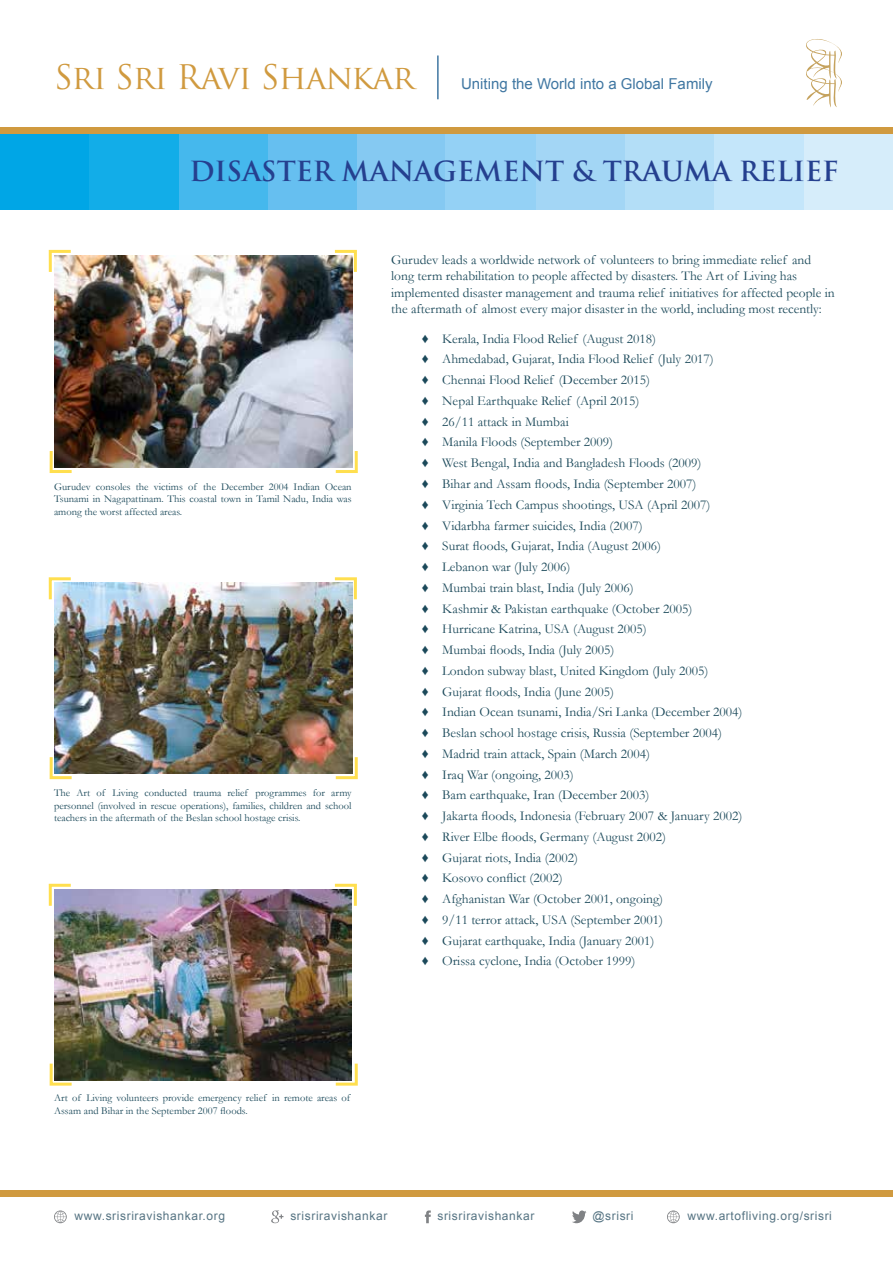
<style>
.page{position:relative;width:893px;height:1263px;background:#fff}
.page>*{position:absolute;margin:0;border:0;box-sizing:border-box;transform-origin:0 0}
.t1{font:33px "Trajan Pro";letter-spacing:-.025em;color:#d09a3f}
.t2{font:700 27px "Trajan Pro";color:#25408f}
.t3{font:15px "Arial";color:#4077a2}
.t4{font:13.5px/20.7px "Garamond";color:#1b495a}
.t5{font:12px "Arial";letter-spacing:.05em;color:#567483}
.t6{font:10.5px/12.6px "Garamond";color:#1b495a;text-align:justify}
</style>
<div class="page">
<div style="left:0;top:134px;width:89px;height:76px;background:#00a6e6"></div>
<div style="left:349px;top:133px;width:97px;height:84px;background:#85c9f2"></div>
<div style="left:266px;top:133px;width:91px;height:84px;background:#66bff0"></div>
<div style="left:177px;top:133px;width:91px;height:84px;background:#45b8ed"></div>
<div style="left:89px;top:133px;width:90px;height:84px;background:#12ade8"></div>
<div style="left:802px;top:133px;width:91px;height:84px;background:#d6edfa"></div>
<div style="left:713px;top:133px;width:90px;height:84px;background:#c4e6fa"></div>
<div style="left:623px;top:133px;width:91px;height:84px;background:#b3def7"></div>
<div style="left:535px;top:133px;width:90px;height:84px;background:#a3d6f5"></div>
<div style="left:445px;top:133px;width:91px;height:84px;background:#94d1f5"></div>
<div style="left:0;top:128px;width:893px;height:6px;background:#d09a3f"></div>
<div style="left:0;top:1191px;width:893px;height:6px;background:#d09a3f"></div>
<hr style="left:437px;top:56px;width:2px;height:43px;background:#4077a2">
<div style="left:0;top:210px;width:893px;height:17px;background:#fff"></div>
<svg style="left:806px;top:39px;width:36px;height:69px"></svg>
<svg style="left:425px;top:1210px;width:6px;height:13px"></svg>
<svg style="left:572px;top:1210px;width:14px;height:13px"></svg>
<svg style="left:54px;top:1210px;width:13px;height:13px"></svg>
<svg style="left:667px;top:1210px;width:13px;height:13px"></svg>
<svg style="left:271px;top:1210px;width:12px;height:13px"></svg>
<svg style="left:48px;top:249px;width:23px;height:26px"></svg>
<svg style="left:334px;top:249px;width:23px;height:23px"></svg>
<svg style="left:49px;top:448px;width:23px;height:25px"></svg>
<svg style="left:335px;top:451px;width:23px;height:22px"></svg>
<img style="left:55px;top:255px;width:298px;height:213px">
<svg style="left:48px;top:577px;width:23px;height:25px"></svg>
<svg style="left:334px;top:577px;width:23px;height:23px"></svg>
<svg style="left:49px;top:754px;width:23px;height:26px"></svg>
<svg style="left:335px;top:757px;width:23px;height:23px"></svg>
<img style="left:55px;top:582px;width:298px;height:192px">
<svg style="left:48px;top:883px;width:23px;height:23px"></svg>
<svg style="left:334px;top:883px;width:23px;height:23px"></svg>
<svg style="left:49px;top:1063px;width:26px;height:23px"></svg>
<svg style="left:333px;top:1063px;width:25px;height:23px"></svg>
<img style="left:54px;top:889px;width:298px;height:191px">
<h1 class="t1" style="left:54px;top:57px;width:362px">Sri Sri Ravi Shankar</h1>
<p class="t3" style="left:461px;top:74px;width:253px">Uniting the World into a Global Family</p>
<h2 class="t2" style="left:189px;top:154px;width:651px">DISASTER MANAGEMENT &amp; TRAUMA RELIEF</h2>
<p class="t6" style="left:54px;top:480px;width:299px">Gurudev consoles the victims of the December 2004 Indian Ocean Tsunami in Nagapattinam. This coastal town in Tamil Nadu, India was among the worst affected areas.</p>
<p class="t6" style="left:54px;top:786px;width:299px">The Art of Living conducted trauma relief programmes for army personnel (involved in rescue operations), families, children and school teachers in the aftermath of the Beslan school hostage crisis.</p>
<p class="t4" style="left:391px;top:251px;width:445px;line-height:16.5px">Gurudev leads a worldwide network of volunteers to bring immediate relief and long term rehabilitation to people affected by disasters. The Art of Living has implemented disaster management and trauma relief initiatives for affected people in the aftermath of almost every major disaster in the world, including most recently:</p>
<p class="t4" style="left:421px;top:328px;width:323px">♦ Kerala, India Flood Relief (August 2018)<br>♦ Ahmedabad, Gujarat, India Flood Relief (July 2017)<br>♦ Chennai Flood Relief (December 2015)<br>♦ Nepal Earthquake Relief (April 2015)<br>♦ 26/11 attack in Mumbai<br>♦ Manila Floods (September 2009)<br>♦ West Bengal, India and Bangladesh Floods (2009)<br>♦ Bihar and Assam floods, India (September 2007)<br>♦ Virginia Tech Campus shootings, USA (April 2007)<br>♦ Vidarbha farmer suicides, India (2007)<br>♦ Surat floods, Gujarat, India (August 2006)<br>♦ Lebanon war (July 2006)<br>♦ Mumbai train blast, India (July 2006)<br>♦ Kashmir &amp; Pakistan earthquake (October 2005)<br>♦ Hurricane Katrina, USA (August 2005)<br>♦ Mumbai floods, India (July 2005)<br>♦ London subway blast, United Kingdom (July 2005)<br>♦ Gujarat floods, India (June 2005)<br>♦ Indian Ocean tsunami, India/Sri Lanka (December 2004) ♦ Beslan school hostage crisis, Russia (September 2004)<br>♦ Madrid train attack, Spain (March 2004)<br>♦ Iraq War (ongoing, 2003)<br>♦ Bam earthquake, Iran (December 2003)<br>♦ Jakarta floods, Indonesia (February 2007 &amp; January 2002) ♦ River Elbe floods, Germany (August 2002)<br>♦ Gujarat riots, India (2002)<br>♦ Kosovo conflict (2002)<br>♦ Afghanistan War (October 2001, ongoing)<br>♦ 9/11 terror attack, USA (September 2001)<br>♦ Gujarat earthquake, India (January 2001)<br>♦ Orissa cyclone, India (October 1999)</p>
<p class="t6" style="left:54px;top:1091px;width:298px">Art of Living volunteers provide emergency relief in remote areas of<br>Assam and Bihar in the September 2007 floods.</p>
<p class="t5" style="left:75px;top:1208px;width:152px">www.srisriravishankar.org</p>
<p class="t5" style="left:290px;top:1208px;width:98px">srisriravishankar</p>
<p class="t5" style="left:437px;top:1208px;width:98px">srisriravishankar</p>
<p class="t5" style="left:592px;top:1208px;width:43px">@srisri</p>
<p class="t5" style="left:688px;top:1208px;width:146px">www.artofliving.org/srisri</p>
</div>
